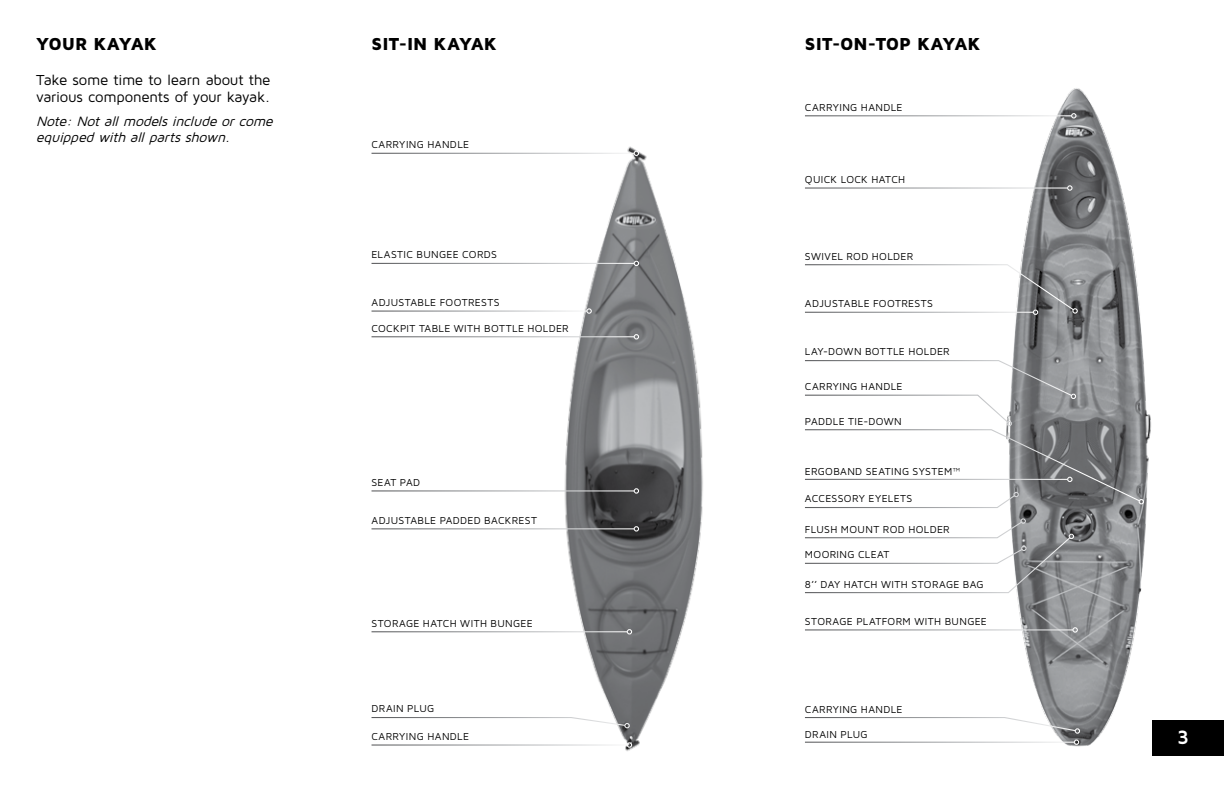
<style>
.page{position:relative;width:1224px;height:792px;background:#fff}
.page>*{position:absolute;margin:0;border:0;box-sizing:border-box;transform-origin:0 0}
.t1{font:700 20px "Maven Pro";color:#fff}
.t2{font:900 18px "Maven Pro";letter-spacing:-.01em;color:#000}
.t3{font:15px/17px "Maven Pro";letter-spacing:-.015em;color:#000}
.t4{font:italic 14px/16px "Maven Pro";color:#000}
.t5{font:10.4px "Maven Pro";letter-spacing:.03em;color:#000}
</style>
<div class="page">
<img style="left:560px;top:146px;width:143px;height:605px">
<img style="left:991px;top:88px;width:162px;height:668px">
<hr style="left:372px;top:744px;width:255px;height:2px;background:#fff">
<svg style="left:627px;top:742px;width:5px;height:6px"></svg>
<hr style="left:372px;top:153px;width:262px;height:1px;background:#fff">
<svg style="left:634px;top:151px;width:5px;height:5px"></svg>
<hr style="left:805px;top:115px;width:267px;height:1px;background:#fff">
<svg style="left:1071px;top:113px;width:6px;height:6px"></svg>
<hr style="left:372px;top:263px;width:262px;height:1px;background:#fff">
<svg style="left:634px;top:261px;width:5px;height:5px"></svg>
<hr style="left:805px;top:187px;width:263px;height:2px;background:#fff">
<svg style="left:1067px;top:185px;width:6px;height:6px"></svg>
<hr style="left:372px;top:528px;width:262px;height:1px;background:#fff">
<svg style="left:634px;top:526px;width:5px;height:6px"></svg>
<svg style="left:805px;top:360px;width:339px;height:149px"></svg>
<hr style="left:372px;top:631px;width:255px;height:1px;background:#fff">
<svg style="left:627px;top:629px;width:5px;height:5px"></svg>
<hr style="left:805px;top:629px;width:268px;height:1px;background:#fff">
<svg style="left:1072px;top:627px;width:6px;height:6px"></svg>
<svg style="left:805px;top:518px;width:269px;height:76px"></svg>
<hr style="left:372px;top:336px;width:262px;height:1px;background:#fff">
<svg style="left:634px;top:334px;width:5px;height:5px"></svg>
<svg style="left:805px;top:264px;width:273px;height:51px"></svg>
<hr style="left:372px;top:490px;width:262px;height:1px;background:#fff">
<svg style="left:634px;top:488px;width:5px;height:6px"></svg>
<svg style="left:371px;top:716px;width:259px;height:12px"></svg>
<svg style="left:805px;top:716px;width:275px;height:29px"></svg>
<hr style="left:372px;top:311px;width:215px;height:1px;background:#fff">
<svg style="left:586px;top:308px;width:6px;height:6px"></svg>
<div style="left:1153px;top:720px;width:71px;height:36px;background:#000"></div>
<h2 class="t2" style="left:36px;top:33px;width:120px">YOUR KAYAK</h2>
<h3 class="t3" style="left:36px;top:71px;width:236px">TAKE SOME TIME TO LEARN ABOUT THE<br>VARIOUS COMPONENTS OF YOUR KAYAK.</h3>
<h3 class="t4" style="left:36px;top:113px;width:243px">Note:Notallmodelsincludeorcome equippedwithallpartsshown.</h3>
<h2 class="t2" style="left:372px;top:33px;width:125px">SIT-IN KAYAK</h2>
<h2 class="t2" style="left:805px;top:33px;width:175px">SIT-ON-TOP KAYAK</h2>
<p class="t5" style="left:372px;top:138px;width:8px">CARRYING</p>
<p class="t5" style="left:427px;top:138px;width:8px">HANDLE</p>
<p class="t5" style="left:372px;top:248px;width:13px">ELASTIC</p>
<p class="t5" style="left:417px;top:248px;width:23px">BUNGEE</p>
<p class="t5" style="left:462px;top:248px;width:8px">CORDS</p>
<p class="t5" style="left:372px;top:296px;width:34px">ADJUSTA</p>
<p class="t5" style="left:418px;top:296px;width:30px">BLE FOOTRESTS</p>
<p class="t5" style="left:372px;top:322px;width:8px">COCKPIT</p>
<p class="t5" style="left:419px;top:322px;width:43px">TABLE WITH</p>
<p class="t5" style="left:484px;top:322px;width:15px">BOTTLE</p>
<p class="t5" style="left:527px;top:322px;width:8px">HOLDER</p>
<p class="t5" style="left:372px;top:476px;width:8px">SEAT</p>
<p class="t5" style="left:400px;top:476px;width:8px">PAD</p>
<p class="t5" style="left:372px;top:514px;width:34px">ADJUSTA</p>
<p class="t5" style="left:418px;top:514px;width:30px">BLE PADDED</p>
<p class="t5" style="left:484px;top:514px;width:15px">BACKREST</p>
<p class="t5" style="left:805px;top:101px;width:8px">CARRYING</p>
<p class="t5" style="left:861px;top:101px;width:8px">HANDLE</p>
<p class="t5" style="left:805px;top:173px;width:22px">QUICK</p>
<p class="t5" style="left:841px;top:173px;width:8px">LOCK</p>
<p class="t5" style="left:871px;top:173px;width:8px">HATCH</p>
<p class="t5" style="left:805px;top:250px;width:7px">SWI</p>
<p class="t5" style="left:825px;top:250px;width:30px">VEL ROD</p>
<p class="t5" style="left:872px;top:250px;width:8px">HOLDER</p>
<p class="t5" style="left:805px;top:297px;width:34px">ADJUSTA</p>
<p class="t5" style="left:851px;top:297px;width:30px">BLE FOOTRESTS</p>
<p class="t5" style="left:805px;top:345px;width:33px">LAY-DOWN</p>
<p class="t5" style="left:865px;top:345px;width:15px">BOTTLE</p>
<p class="t5" style="left:908px;top:345px;width:8px">HOLDER</p>
<p class="t5" style="left:805px;top:380px;width:8px">CARRYING</p>
<p class="t5" style="left:861px;top:380px;width:8px">HANDLE</p>
<p class="t5" style="left:805px;top:414px;width:8px">PADDLE</p>
<p class="t5" style="left:848px;top:414px;width:30px">TIE-DOWN</p>
<p class="t5" style="left:805px;top:465px;width:14px">ERGO</p>
<p class="t5" style="left:833px;top:465px;width:15px">BAND</p>
<p class="t5" style="left:866px;top:465px;width:14px">SEATING</p>
<p class="t5" style="left:913px;top:465px;width:14px">SYSTEM</p>
<p class="t5" style="left:953px;top:465px;width:9px">™</p>
<p class="t5" style="left:805px;top:492px;width:15px">ACCESSORY</p>
<p class="t5" style="left:869px;top:492px;width:8px">EYELETS</p>
<p class="t5" style="left:805px;top:522px;width:86px">FLUSH MOUNT ROD</p>
<p class="t5" style="left:908px;top:522px;width:8px">HOLDER</p>
<p class="t5" style="left:805px;top:548px;width:17px">MOORING</p>
<p class="t5" style="left:858px;top:548px;width:8px">CLEAT</p>
<p class="t5" style="left:805px;top:578px;width:23px">8’’ DAY</p>
<p class="t5" style="left:844px;top:578px;width:8px">HATCH</p>
<p class="t5" style="left:881px;top:578px;width:8px">WITH</p>
<p class="t5" style="left:912px;top:578px;width:8px">STORAGE</p>
<p class="t5" style="left:963px;top:578px;width:15px">BAG</p>
<p class="t5" style="left:372px;top:617px;width:8px">STORAGE</p>
<p class="t5" style="left:423px;top:617px;width:8px">HATCH</p>
<p class="t5" style="left:460px;top:617px;width:8px">WITH</p>
<p class="t5" style="left:491px;top:617px;width:23px">BUNGEE</p>
<p class="t5" style="left:805px;top:615px;width:15px">STORAGE</p>
<p class="t5" style="left:856px;top:615px;width:8px">PLATFORM</p>
<p class="t5" style="left:914px;top:615px;width:8px">WITH</p>
<p class="t5" style="left:945px;top:615px;width:23px">BUNGEE</p>
<p class="t5" style="left:372px;top:702px;width:8px">DRAIN</p>
<p class="t5" style="left:407px;top:702px;width:27px">PLUG</p>
<p class="t5" style="left:372px;top:730px;width:8px">CARRYING</p>
<p class="t5" style="left:427px;top:730px;width:8px">HANDLE</p>
<p class="t5" style="left:805px;top:703px;width:8px">CARRYING</p>
<p class="t5" style="left:861px;top:703px;width:8px">HANDLE</p>
<p class="t5" style="left:805px;top:728px;width:8px">DRAIN</p>
<p class="t5" style="left:841px;top:728px;width:27px">PLUG</p>
<h1 class="t1" style="left:1177px;top:725px;width:13px">3</h1>
</div>
